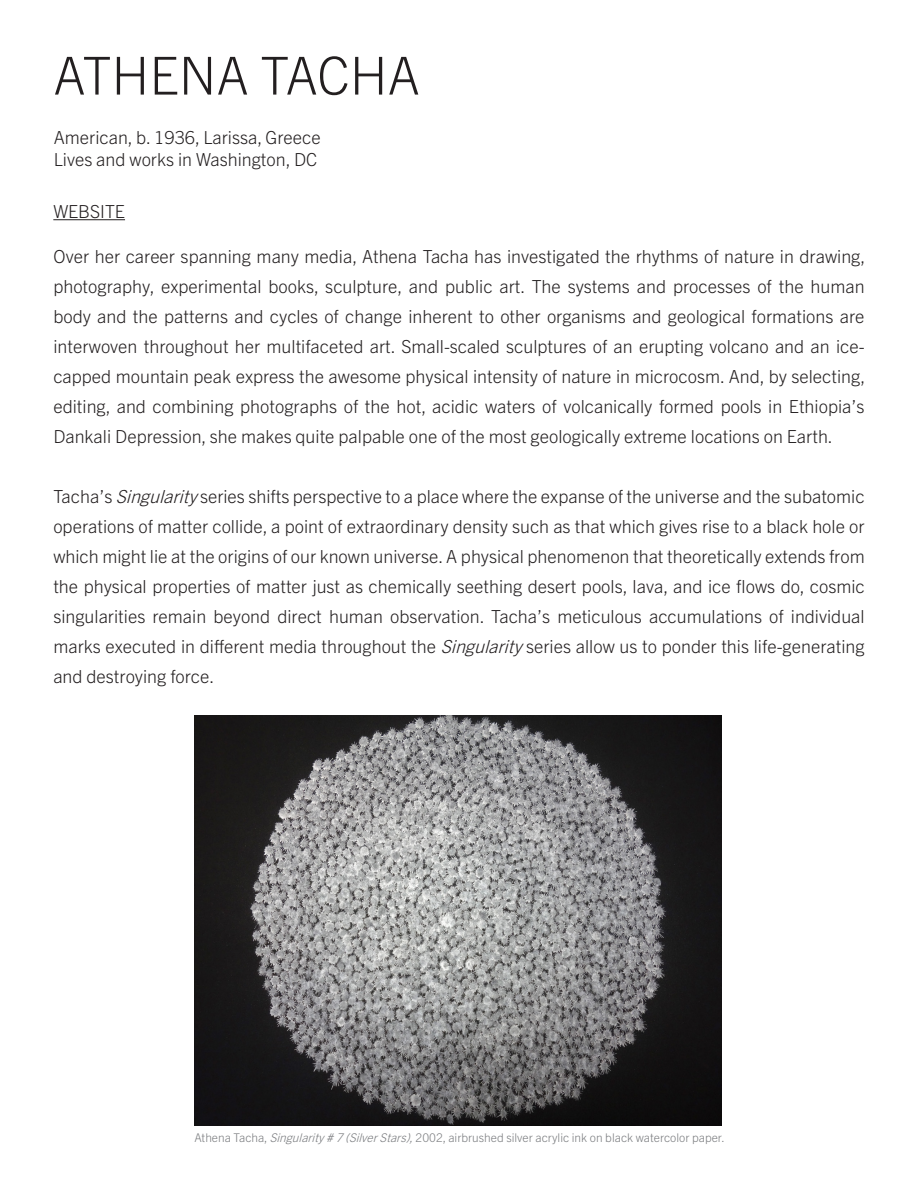
<style>
.page{position:relative;width:918px;height:1188px;background:#fff}
.page>*{position:absolute;margin:0;border:0;box-sizing:border-box;transform-origin:0 0}
.t1{font:300 52.5px "Trade Gothic Next LT Pro";color:#231f20}
.t2{font:300 18px/30px "Trade Gothic Next LT Pro";color:#231f20;text-align:justify}
.t3{font:300 12px "Trade Gothic Next LT Pro";color:#7a7c7f}
.s1{font-style:italic}
</style>
<div class="page">
<hr style="left:53px;top:219px;width:72px;height:1px;background:#231f20">
<img style="left:194px;top:716px;width:527px;height:409px">
<p class="t1" style="left:53px;top:39px;width:368px">ATHENA TACHA</p>
<p class="t2" style="left:54px;top:121px;width:269px">American, b. 1936, Larissa, Greece</p>
<p class="t2" style="left:54px;top:143px;width:265px">Lives and works in Washington, DC</p>
<p class="t2" style="left:53px;top:195px;width:73px">WEBSITE</p>
<p class="t2" style="left:53px;top:241px;width:814px">Over her career spanning many media, Athena Tacha has investigated the rhythms of nature in drawing, photography, experimental books, sculpture, and public art. The systems and processes of the human body and the patterns and cycles of change inherent to other organisms and geological formations are interwoven throughout her multifaceted art. Small-scaled sculptures of an erupting volcano and an ice&shy;capped mountain peak express the awesome physical intensity of nature in microcosm. And, by selecting, editing, and combining photographs of the hot, acidic waters of volcanically formed pools in Ethiopia’s Dankali Depression, she makes quite palpable one of the most geologically extreme locations on Earth.</p>
<p class="t2" style="left:53px;top:481px;width:813px">Tacha’s <span class="s1">Singularity</span>series shifts perspective to a place where the expanse of the universe and the subatomic operations of matter collide, a point of extraordinary density such as that which gives rise to a black hole or which might lie at the origins of our known universe. A physical phenomenon that theoretically extends from the physical properties of matter just as chemically seething desert pools, lava, and ice flows do, cosmic singularities remain beyond direct human observation. Tacha’s meticulous accumulations of individual marks executed in different media throughout the <span class="s1">Singularity</span>series allow us to ponder this life-generating and destroying force.</p>
<p class="t3" style="left:194px;top:1130px;width:532px">Athena Tacha, <span class="s1">Singularity#7(SilverStars),</span>2002, airbrushed silver acrylic ink on black watercolor paper.</p>
</div>
